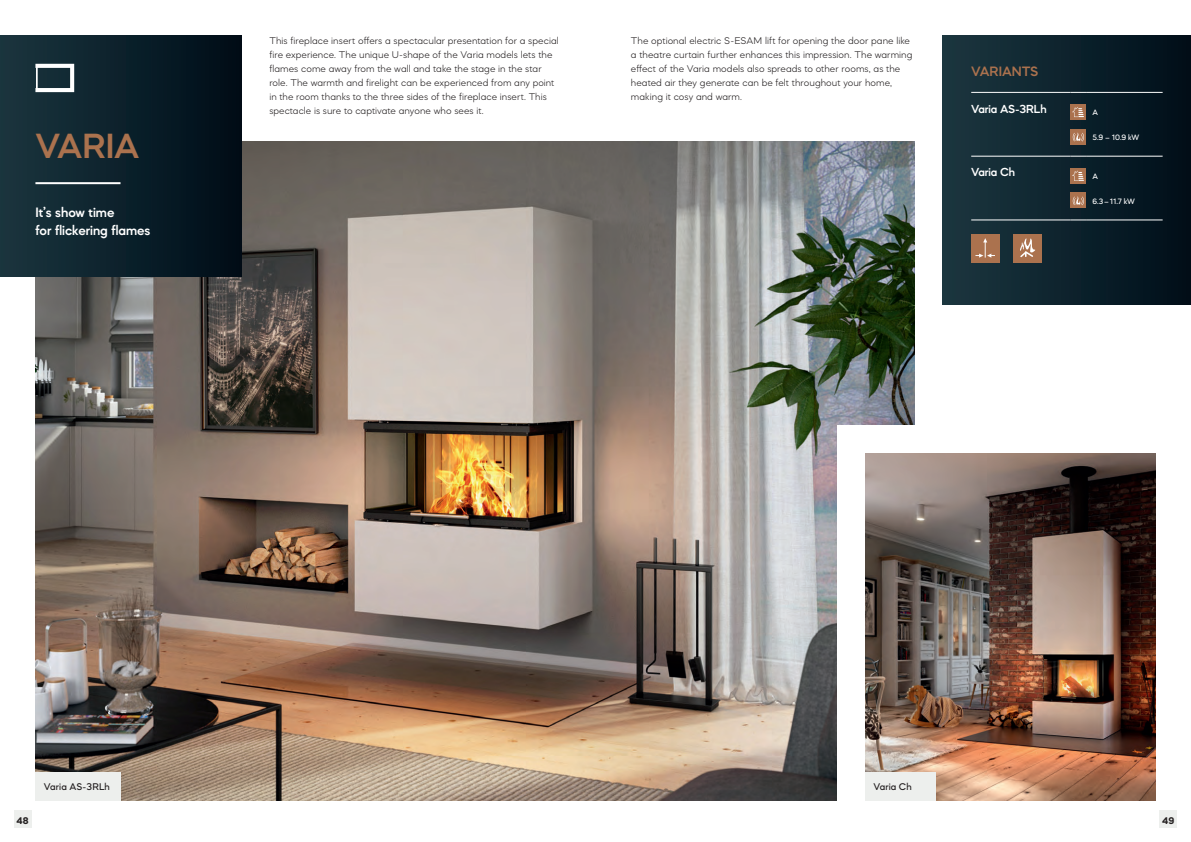
<style>
.page{position:relative;width:1191px;height:842px;background:#fff}
.page>*{position:absolute;margin:0;border:0;box-sizing:border-box;transform-origin:0 0}
.t1{font:600 36px "Mazzard M";letter-spacing:-.005em;color:#ab724e}
.t2{font:600 14px/18px "Mazzard M";color:#fff}
.t3{font:600 14px "Mazzard M";color:#ab724e}
.t4{font:600 12px "Mazzard M";letter-spacing:-.01em;color:#fff}
.t5{font:300 10px/14px "Mazzard M";letter-spacing:.005em;color:#231f20}
.t6{font:500 10px "Mazzard M";letter-spacing:.005em;color:#231f20}
.t7{font:700 10px "Mazzard M";color:#231f20}
.t8{font:500 8px "Mazzard M";letter-spacing:-.03em;color:#fff}
</style>
<div class="page">
<img style="left:35px;top:142px;width:879px;height:659px">
<div style="left:943px;top:35px;width:248px;height:270px;background:linear-gradient(to right,#1d3841,#010f1a)"></div>
<div style="left:971px;top:234px;width:28px;height:28px;background:#ab724e"></div>
<svg style="left:975px;top:238px;width:20px;height:20px"></svg>
<div style="left:1013px;top:234px;width:29px;height:28px;background:#ab724e"></div>
<svg style="left:1020px;top:238px;width:15px;height:19px"></svg>
<div style="left:35px;top:772px;width:85px;height:29px;background:#edefed"></div>
<div style="left:836px;top:425px;width:312px;height:376px;background:#fff"></div>
<img style="left:865px;top:454px;width:290px;height:346px">
<div style="left:865px;top:772px;width:70px;height:29px;background:#edefed"></div>
<div style="left:0;top:35px;width:241px;height:241px;background:linear-gradient(to right,#1a363f,#000c17)"></div>
<hr style="left:35px;top:182px;width:85px;height:2px;background:#fff">
<svg style="left:35px;top:64px;width:39px;height:28px"></svg>
<hr style="left:971px;top:92px;width:99px;height:1px;background:#fff">
<svg style="left:1070px;top:92px;width:17px;height:1px"></svg>
<hr style="left:1087px;top:92px;width:75px;height:1px;background:#fff">
<hr style="left:971px;top:156px;width:99px;height:1px;background:#fff">
<svg style="left:1070px;top:156px;width:17px;height:1px"></svg>
<hr style="left:1087px;top:156px;width:75px;height:1px;background:#fff">
<hr style="left:971px;top:220px;width:99px;height:1px;background:#fff">
<svg style="left:1070px;top:220px;width:17px;height:1px"></svg>
<hr style="left:1087px;top:220px;width:75px;height:1px;background:#fff">
<div style="left:1070px;top:104px;width:16px;height:16px;background:#ab724e"></div>
<svg style="left:1072px;top:107px;width:12px;height:10px"></svg>
<div style="left:1070px;top:129px;width:16px;height:15px;background:#ab724e"></div>
<svg style="left:1072px;top:132px;width:12px;height:9px"></svg>
<div style="left:1070px;top:168px;width:16px;height:15px;background:#ab724e"></div>
<svg style="left:1072px;top:171px;width:12px;height:10px"></svg>
<div style="left:1070px;top:193px;width:16px;height:15px;background:#ab724e"></div>
<svg style="left:1072px;top:196px;width:12px;height:9px"></svg>
<div style="left:14px;top:811px;width:17px;height:17px;background:#edefed"></div>
<div style="left:1159px;top:811px;width:17px;height:17px;background:#edefed"></div>
<h1 class="t1" style="left:35px;top:124px;width:106px">VARIA</h1>
<h2 class="t2" style="left:35px;top:203px;width:116px">It’s show time<br>for flickering flames</h2>
<p class="t5" style="left:269px;top:33px;width:291px">This fireplace insert offers a spectacular presentation for a special fire experience. The unique U-shape of the Varia models lets the flames come away from the wall and take the stage in the star role. The warmth and firelight can be experienced from any point in the room thanks to the three sides of the fireplace insert. This spectacle is sure to captivate anyone who sees it.</p>
<p class="t5" style="left:631px;top:33px;width:283px">The optional electric S-ESAM lift for opening the door pane like a theatre curtain further enhances this impression. The warming effect of the Varia models also spreads to other rooms, as the heated air they generate can be felt throughout your home, making it cosy and warm.</p>
<h2 class="t3" style="left:971px;top:62px;width:69px">VARIANTS</h2>
<p class="t4" style="left:971px;top:101px;width:77px">Varia AS-3RLh</p>
<p class="t8" style="left:1092px;top:108px;width:7px">A</p>
<p class="t8" style="left:1092px;top:132px;width:48px">5.9 – 10.9 kW</p>
<p class="t4" style="left:971px;top:165px;width:45px">Varia Ch</p>
<p class="t8" style="left:1092px;top:171px;width:7px">A</p>
<p class="t8" style="left:1092px;top:196px;width:44px">6.3–11.7 kW</p>
<p class="t6" style="left:44px;top:780px;width:67px">Varia AS-3RLh</p>
<p class="t6" style="left:873px;top:780px;width:40px">Varia Ch</p>
<p class="t7" style="left:17px;top:814px;width:14px">48</p>
<p class="t7" style="left:1162px;top:814px;width:14px">49</p>
</div>
